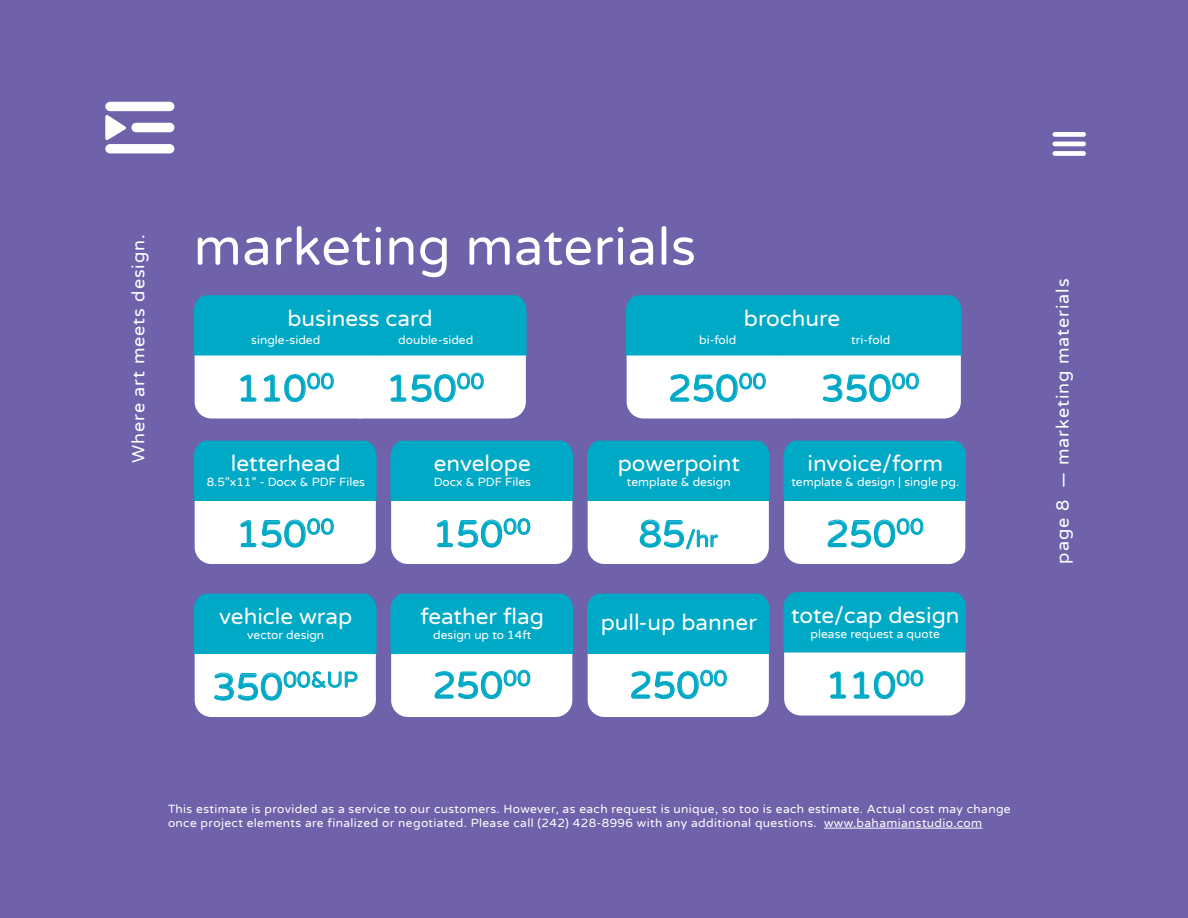
<style>
.page{position:relative;width:1188px;height:918px;background:#7061ab}
.page>*{position:absolute;margin:0;border:0;box-sizing:border-box;transform-origin:0 0}
.t1{font:52.5px "Varela Round";letter-spacing:.01em;color:#fff}
.t2{font:37.5px "Varela Round";color:#00a9c6}
.t3{font:22.5px "Varela Round";color:#fff}
.t4{font:22.5px "Varela Round";color:#00a9c6}
.t5{font:21.9px "Varela Round";color:#00a9c6}
.t6{font:18px "Varela Round";letter-spacing:.05em;color:#fff}
.t7{font:12px/14.4px "Varela Round";letter-spacing:.025em;color:#fff}
.t8{font:12px "Varela Round";color:#fff}
.s1{font-size:37.5px}
</style>
<div class="page">
<svg style="left:1052px;top:132px;width:34px;height:24px"></svg>
<hr style="left:824px;top:828px;width:159px;height:1px;background:#fff">
<div style="left:345px;top:305px;width:181px;height:113px;background:#fff;border-radius:17px"></div>
<svg style="left:390px;top:372px;width:94px;height:30px"></svg>
<div style="left:195px;top:305px;width:181px;height:113px;background:#fff;border-radius:17px"></div>
<div style="left:194px;top:295px;width:333px;height:61px;background:#00a9c6"></div>
<svg style="left:240px;top:374px;width:17px;height:28px"></svg>
<svg style="left:264px;top:372px;width:70px;height:30px"></svg>
<div style="left:195px;top:450px;width:181px;height:114px;background:#fff;border-radius:17px"></div>
<div style="left:194px;top:441px;width:183px;height:60px;background:#00a9c6"></div>
<svg style="left:240px;top:518px;width:94px;height:30px"></svg>
<div style="left:391px;top:450px;width:181px;height:114px;background:#fff;border-radius:17px"></div>
<div style="left:390px;top:441px;width:183px;height:60px;background:#00a9c6"></div>
<svg style="left:437px;top:518px;width:94px;height:30px"></svg>
<div style="left:588px;top:450px;width:181px;height:114px;background:#fff;border-radius:17px"></div>
<div style="left:587px;top:441px;width:183px;height:60px;background:#00a9c6"></div>
<svg style="left:640px;top:519px;width:79px;height:31px"></svg>
<div style="left:784px;top:450px;width:181px;height:114px;background:#fff;border-radius:17px"></div>
<div style="left:783px;top:441px;width:183px;height:60px;background:#00a9c6"></div>
<svg style="left:827px;top:518px;width:97px;height:30px"></svg>
<div style="left:195px;top:603px;width:181px;height:114px;background:#fff;border-radius:17px"></div>
<div style="left:194px;top:594px;width:183px;height:60px;background:#00a9c6"></div>
<svg style="left:214px;top:671px;width:144px;height:30px"></svg>
<div style="left:391px;top:603px;width:181px;height:114px;background:#fff;border-radius:17px"></div>
<div style="left:390px;top:594px;width:183px;height:60px;background:#00a9c6"></div>
<svg style="left:434px;top:669px;width:97px;height:30px"></svg>
<div style="left:588px;top:603px;width:181px;height:114px;background:#fff;border-radius:17px"></div>
<div style="left:587px;top:594px;width:183px;height:60px;background:#00a9c6"></div>
<svg style="left:631px;top:669px;width:96px;height:30px"></svg>
<div style="left:784px;top:602px;width:181px;height:114px;background:#fff;border-radius:17px"></div>
<div style="left:783px;top:592px;width:183px;height:60px;background:#00a9c6"></div>
<svg style="left:830px;top:671px;width:16px;height:28px"></svg>
<svg style="left:853px;top:669px;width:71px;height:30px"></svg>
<div style="left:627px;top:305px;width:181px;height:113px;background:#fff;border-radius:17px"></div>
<svg style="left:670px;top:372px;width:96px;height:30px"></svg>
<div style="left:780px;top:305px;width:181px;height:113px;background:#fff;border-radius:17px"></div>
<div style="left:626px;top:295px;width:336px;height:61px;background:#00a9c6"></div>
<svg style="left:822px;top:372px;width:97px;height:30px"></svg>
<svg style="left:105px;top:102px;width:69px;height:51px"></svg>
<h3 class="t6" style="left:126px;top:463px;width:230px;rotate:-90deg">Where art meets design.</h3>
<h1 class="t1" style="left:194px;top:211px;width:504px">marketing materials</h1>
<h3 class="t3" style="left:287px;top:303px;width:147px">business card</h3>
<h3 class="t3" style="left:744px;top:303px;width:98px">brochure</h3>
<p class="t8" style="left:251px;top:331px;width:70px">single-sided</p>
<h2 class="t2" style="left:236px;top:363px;width:100px">110<sup>00</sup></h2>
<h3 class="t3" style="left:231px;top:448px;width:112px">letterhead</h3>
<p class="t8" style="left:207px;top:474px;width:160px">8.5”x11” - Docx &amp; PDF Files</p>
<h2 class="t2" style="left:236px;top:508px;width:100px">150<sup>00</sup></h2>
<h3 class="t3" style="left:219px;top:601px;width:135px">vehicle wrap</h3>
<p class="t8" style="left:247px;top:627px;width:78px">vector design</p>
<h3 class="t5" style="left:213px;top:665px;width:147px"><span class="s1">350</span>00&amp;UP</h3>
<p class="t8" style="left:398px;top:331px;width:77px">double-sided</p>
<h2 class="t2" style="left:386px;top:363px;width:100px">150<sup>00</sup></h2>
<h3 class="t3" style="left:434px;top:448px;width:98px">envelope</h3>
<p class="t8" style="left:434px;top:474px;width:99px">Docx &amp; PDF Files</p>
<h2 class="t2" style="left:433px;top:508px;width:100px">150<sup>00</sup></h2>
<h3 class="t3" style="left:421px;top:601px;width:125px">feather flag</h3>
<p class="t8" style="left:433px;top:627px;width:100px">design up to 14ft</p>
<h2 class="t2" style="left:433px;top:660px;width:100px">250<sup>00</sup></h2>
<p class="t7" style="left:699px;top:332px;width:39px">bi-fold</p>
<p class="t7" style="left:851px;top:332px;width:40px">tri-fold</p>
<h2 class="t2" style="left:668px;top:363px;width:100px">250<sup>00</sup></h2>
<h2 class="t2" style="left:821px;top:363px;width:100px">350<sup>00</sup></h2>
<h3 class="t3" style="left:618px;top:448px;width:124px">powerpoint</h3>
<p class="t8" style="left:627px;top:474px;width:105px">template &amp; design</p>
<h3 class="t4" style="left:639px;top:524px;width:81px"><span class="s1">85</span>/hr</h3>
<h3 class="t3" style="left:601px;top:607px;width:158px">pull-up banner</h3>
<h2 class="t2" style="left:629px;top:660px;width:100px">250<sup>00</sup></h2>
<h3 class="t3" style="left:807px;top:448px;width:137px">invoice/form</h3>
<p class="t8" style="left:791px;top:474px;width:169px">template &amp; design | single pg.</p>
<h2 class="t2" style="left:826px;top:508px;width:100px">250<sup>00</sup></h2>
<h3 class="t3" style="left:791px;top:599px;width:170px">tote/cap design</h3>
<p class="t8" style="left:811px;top:625px;width:131px">please request a quote</p>
<h2 class="t2" style="left:826px;top:660px;width:100px">110<sup>00</sup></h2>
<p class="t7" style="left:168px;top:801px;width:844px">This estimate is provided as a service to our customers. However, as each request is unique, so too is each estimate. Actual cost may change once project elements are finalized or negotiated. Please call (242) 428-8996 with any additional questions. www.bahamianstudio.com</p>
<h3 class="t6" style="left:1050px;top:564px;width:286px;rotate:-90deg">page 8 — marketing materials</h3>
</div>
